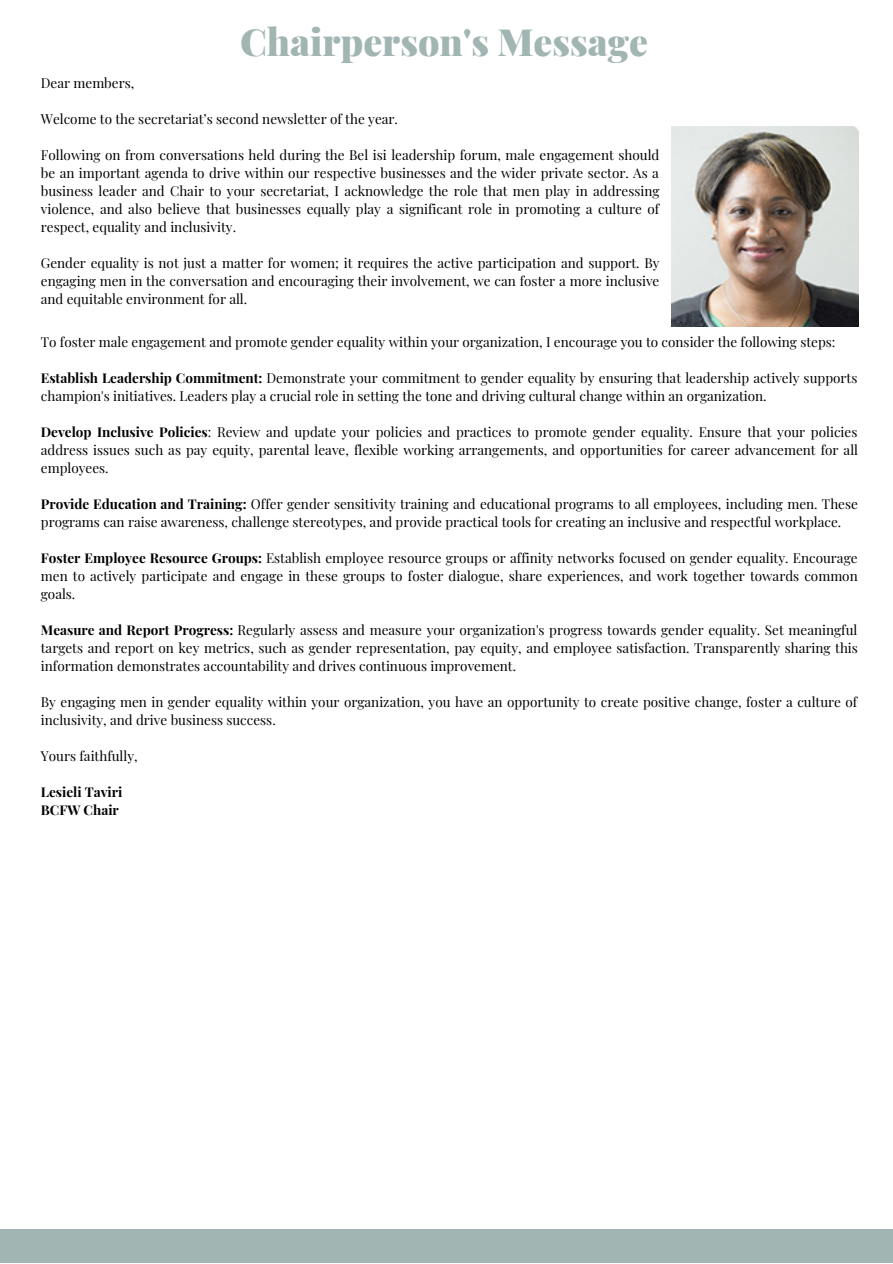
<style>
.page{position:relative;width:893px;height:1264px;background:#fff}
.page>*{position:absolute;margin:0;border:0;box-sizing:border-box;transform-origin:0 0}
.t1{font:900 37.5px "Playfair Display";color:#a1b5b3}
.t2{font:13.5px/18px "Playfair Display";color:#000;text-align:justify}
.t3{font:700 13.5px "Playfair Display";color:#000}
.s1{font-weight:700}
</style>
<div class="page">
<div style="left:0;top:1228px;width:892px;height:34px;background:#a1b5b3"></div>
<img style="left:671px;top:127px;width:187px;height:200px">
<p class="t1" style="left:240px;top:15px;width:409px">Chairperson's Message</p>
<p class="t2" style="left:41px;top:73px;width:95px">Dear members,</p>
<p class="t2" style="left:41px;top:109px;width:358px">Welcome to the secretariat’s second newsletter of the year.</p>
<p class="t2" style="left:41px;top:145px;width:620px">Following on from conversations held during the Bel isi leadership forum, male engagement should be an important agenda to drive within our respective businesses and the wider private sector. As a business leader and Chair to your secretariat, I acknowledge the role that men play in addressing violence, and also believe that businesses equally play a significant role in promoting a culture of respect, equality and inclusivity.</p>
<p class="t2" style="left:41px;top:253px;width:620px">Gender equality is not just a matter for women; it requires the active participation and support. By engaging men in the conversation and encouraging their involvement, we can foster a more inclusive and equitable environment for all.</p>
<p class="t2" style="left:41px;top:332px;width:796px">To foster male engagement and promote gender equality within your organization, I encourage you to consider the following steps:</p>
<p class="t2" style="left:41px;top:368px;width:818px"><span class="s1">Establish Leadership Commitment:</span> Demonstrate your commitment to gender equality by ensuring that leadership actively supports champion's initiatives. Leaders play a crucial role in setting the tone and driving cultural change within an organization.</p>
<p class="t2" style="left:41px;top:422px;width:818px"><span class="s1">Develop Inclusive Policies</span>: Review and update your policies and practices to promote gender equality. Ensure that your policies address issues such as pay equity, parental leave, flexible working arrangements, and opportunities for career advancement for all employees.</p>
<p class="t2" style="left:41px;top:494px;width:818px"><span class="s1">Provide Education and Training:</span> Offer gender sensitivity training and educational programs to all employees, including men. These programs can raise awareness, challenge stereotypes, and provide practical tools for creating an inclusive and respectful workplace.</p>
<p class="t2" style="left:41px;top:548px;width:818px"><span class="s1">Foster Employee Resource Groups:</span> Establish employee resource groups or affinity networks focused on gender equality. Encourage men to actively participate and engage in these groups to foster dialogue, share experiences, and work together towards common goals.</p>
<p class="t2" style="left:41px;top:620px;width:818px"><span class="s1">Measure and Report Progress:</span> Regularly assess and measure your organization's progress towards gender equality. Set meaningful targets and report on key metrics, such as gender representation, pay equity, and employee satisfaction. Transparently sharing this information demonstrates accountability and drives continuous improvement.</p>
<p class="t2" style="left:41px;top:692px;width:818px">By engaging men in gender equality within your organization, you have an opportunity to create positive change, foster a culture of inclusivity, and drive business success.</p>
<p class="t2" style="left:41px;top:746px;width:98px">Yours faithfully,</p>
<p class="t3" style="left:41px;top:782px;width:83px">Lesieli Taviri</p>
<p class="t3" style="left:41px;top:800px;width:80px">BCFW Chair</p>
</div>
